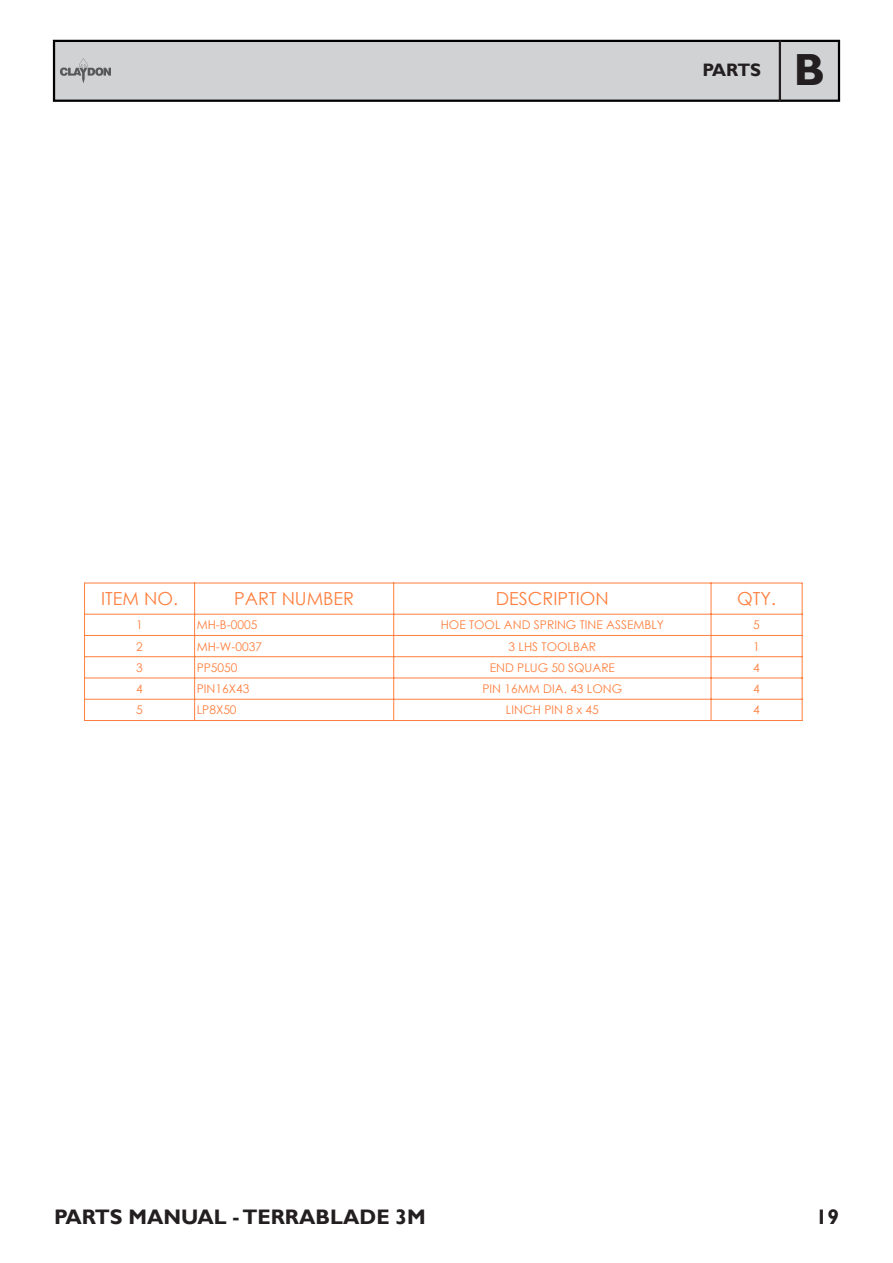
<style>
.page{position:relative;width:893px;height:1263px;background:#fff}
.page>*{position:absolute;margin:0;border:0;box-sizing:border-box;transform-origin:0 0}
.t1{font:700 45px "Gill Sans";color:#231f20}
.t2{font:700 21px "Gill Sans";color:#231f20}
.t3{font:18px "Century Gothic";color:#ff8040}
.t4{font:700 18px "Gill Sans";letter-spacing:-.03em;color:#231f20}
.t5{font:12px "Century Gothic";color:#ff8040}
</style>
<div class="page">
<div style="left:53px;top:40px;width:787px;height:62px;background:#d1d2d4;border:2px solid #000"></div>
<svg style="left:60px;top:58px;width:51px;height:25px"></svg>
<hr style="left:779px;top:41px;width:2px;height:60px;background:#231f20">
<hr style="left:84px;top:583px;width:1px;height:31px;background:#ff8040">
<hr style="left:194px;top:583px;width:1px;height:31px;background:#ff8040">
<hr style="left:393px;top:583px;width:1px;height:31px;background:#ff8040">
<hr style="left:711px;top:583px;width:1px;height:31px;background:#ff8040">
<hr style="left:802px;top:583px;width:1px;height:31px;background:#ff8040">
<hr style="left:85px;top:583px;width:110px;height:1px;background:#ff8040">
<hr style="left:85px;top:614px;width:110px;height:1px;background:#ff8040">
<hr style="left:195px;top:583px;width:199px;height:1px;background:#ff8040">
<hr style="left:195px;top:614px;width:199px;height:1px;background:#ff8040">
<hr style="left:394px;top:583px;width:317px;height:1px;background:#ff8040">
<hr style="left:394px;top:614px;width:317px;height:1px;background:#ff8040">
<hr style="left:711px;top:583px;width:91px;height:1px;background:#ff8040">
<hr style="left:711px;top:614px;width:91px;height:1px;background:#ff8040">
<svg style="left:84px;top:614px;width:1px;height:106px"></svg>
<svg style="left:194px;top:615px;width:1px;height:105px"></svg>
<svg style="left:393px;top:615px;width:1px;height:105px"></svg>
<svg style="left:711px;top:615px;width:1px;height:105px"></svg>
<svg style="left:802px;top:614px;width:1px;height:106px"></svg>
<hr style="left:85px;top:635px;width:110px;height:1px;background:#ff8040">
<hr style="left:195px;top:635px;width:199px;height:1px;background:#ff8040">
<hr style="left:394px;top:635px;width:317px;height:1px;background:#ff8040">
<hr style="left:711px;top:635px;width:91px;height:1px;background:#ff8040">
<hr style="left:85px;top:656px;width:110px;height:1px;background:#ff8040">
<hr style="left:195px;top:656px;width:199px;height:1px;background:#ff8040">
<hr style="left:394px;top:656px;width:317px;height:1px;background:#ff8040">
<hr style="left:711px;top:656px;width:91px;height:1px;background:#ff8040">
<hr style="left:85px;top:678px;width:110px;height:1px;background:#ff8040">
<hr style="left:195px;top:678px;width:199px;height:1px;background:#ff8040">
<hr style="left:394px;top:678px;width:317px;height:1px;background:#ff8040">
<hr style="left:711px;top:678px;width:91px;height:1px;background:#ff8040">
<hr style="left:85px;top:699px;width:110px;height:1px;background:#ff8040">
<hr style="left:195px;top:699px;width:199px;height:1px;background:#ff8040">
<hr style="left:394px;top:699px;width:317px;height:1px;background:#ff8040">
<hr style="left:711px;top:699px;width:91px;height:1px;background:#ff8040">
<hr style="left:85px;top:720px;width:110px;height:1px;background:#ff8040">
<hr style="left:195px;top:720px;width:199px;height:1px;background:#ff8040">
<hr style="left:394px;top:720px;width:317px;height:1px;background:#ff8040">
<hr style="left:711px;top:720px;width:91px;height:1px;background:#ff8040">
<h3 class="t4" style="left:702px;top:59px;width:60px">PARTS</h3>
<h1 class="t1" style="left:794px;top:43px;width:33px">B</h1>
<p class="t3" style="left:101px;top:586px;width:78px">ITEM NO.</p>
<p class="t3" style="left:234px;top:586px;width:122px">PART NUMBER</p>
<p class="t3" style="left:496px;top:586px;width:114px">DESCRIPTION</p>
<p class="t3" style="left:737px;top:586px;width:40px">QTY.</p>
<p class="t5" style="left:136px;top:617px;width:8px">1</p>
<p class="t5" style="left:197px;top:617px;width:62px">MH-B-0005</p>
<p class="t5" style="left:441px;top:617px;width:225px">HOE TOOL AND SPRING TINE ASSEMBLY</p>
<p class="t5" style="left:753px;top:617px;width:8px">5</p>
<p class="t5" style="left:136px;top:638px;width:8px">2</p>
<p class="t5" style="left:197px;top:638px;width:67px">MH-W-0037</p>
<p class="t5" style="left:509px;top:638px;width:89px">3 LHS TOOLBAR</p>
<p class="t5" style="left:753px;top:638px;width:8px">1</p>
<p class="t5" style="left:136px;top:659px;width:8px">3</p>
<p class="t5" style="left:197px;top:659px;width:42px">PP5050</p>
<p class="t5" style="left:490px;top:659px;width:127px">END PLUG 50 SQUARE</p>
<p class="t5" style="left:753px;top:659px;width:8px">4</p>
<p class="t5" style="left:136px;top:680px;width:8px">4</p>
<p class="t5" style="left:197px;top:680px;width:54px">PIN16X43</p>
<p class="t5" style="left:482px;top:680px;width:141px">PIN 16MM DIA. 43 LONG</p>
<p class="t5" style="left:753px;top:680px;width:8px">4</p>
<p class="t5" style="left:136px;top:702px;width:8px">5</p>
<p class="t5" style="left:197px;top:702px;width:41px">LP8X50</p>
<p class="t5" style="left:506px;top:702px;width:94px">LINCH PIN 8 x 45</p>
<p class="t5" style="left:753px;top:702px;width:8px">4</p>
<h2 class="t2" style="left:54px;top:1204px;width:373px">PARTS MANUAL - TERRABLADE 3M</h2>
<h2 class="t2" style="left:816px;top:1204px;width:25px">19</h2>
</div>
